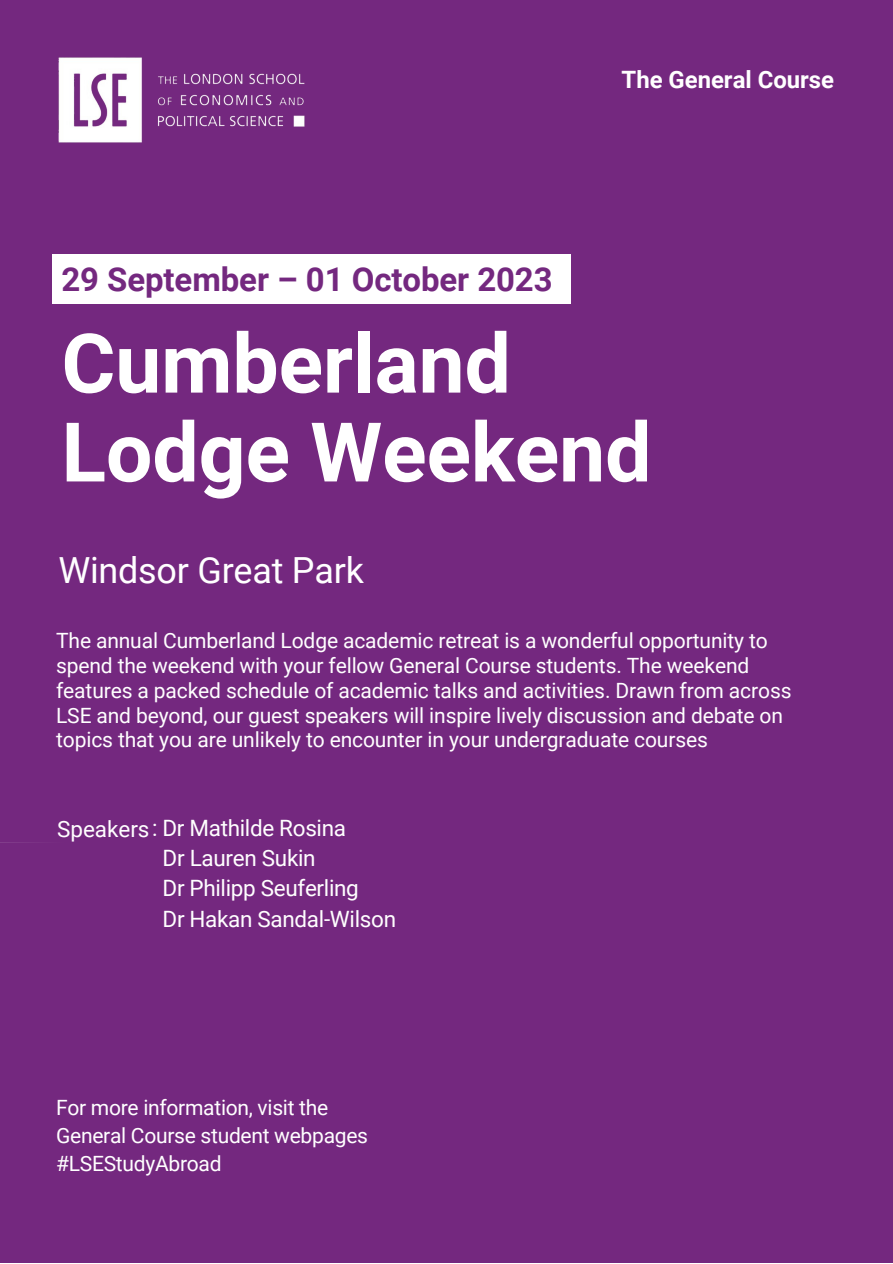
<style>
.page{position:relative;width:893px;height:1264px;background:#fff}
.page>*{position:absolute;margin:0;border:0;box-sizing:border-box;transform-origin:0 0}
.t1{font:700 82.35px "Roboto";color:#fff}
.t2{font:36px "Roboto";letter-spacing:-.005em;color:#fff}
.t3{font:700 32.85px "Roboto";color:#74287f}
.t4{font:700 23.85px "Roboto";color:#fff}
.t5{font:22.5px "Roboto";letter-spacing:-.015em;color:#fff}
.t6{font:21px/24.8px "Roboto";letter-spacing:-.005em;color:#fff}
</style>
<div class="page">
<div style="left:0;top:0;width:892px;height:1262px;background:#74287f"></div>
<img style="left:58px;top:58px;width:246px;height:84px">
<div style="left:52px;top:254px;width:518px;height:50px;background:#fff"></div>
<div style="left:0;top:837px;width:892px;height:12px;background:#74287f"></div>
<p class="t4" style="left:621px;top:66px;width:214px">The General Course</p>
<p class="t3" style="left:61px;top:261px;width:492px">29 September – 01 October 2023</p>
<p class="t1" style="left:61px;top:316px;width:451px">Cumberland</p>
<p class="t1" style="left:61px;top:405px;width:591px">Lodge Weekend</p>
<p class="t2" style="left:58px;top:549px;width:307px">Windsor Great Park</p>
<p class="t6" style="left:56px;top:629px;width:736px">The annual Cumberland Lodge academic retreat is a wonderful opportunity to spend the weekend with your fellow General Course students. The weekend features a packed schedule of academic talks and activities. Drawn from across LSE and beyond, our guest speakers will inspire lively discussion and debate on topics that you are unlikely to encounter in your undergraduate courses</p>
<p class="t5" style="left:57px;top:814px;width:290px">Speakers: Dr Mathilde Rosina</p>
<p class="t5" style="left:163px;top:845px;width:154px">Dr Lauren Sukin</p>
<p class="t5" style="left:162px;top:875px;width:198px">Dr Philipp Seuferling</p>
<p class="t5" style="left:162px;top:905px;width:235px">Dr Hakan Sandal-Wilson</p>
<p class="t6" style="left:56px;top:1093px;width:313px;line-height:28px">For more information, visit the<br>General Course student webpages #LSEStudyAbroad</p>
</div>
